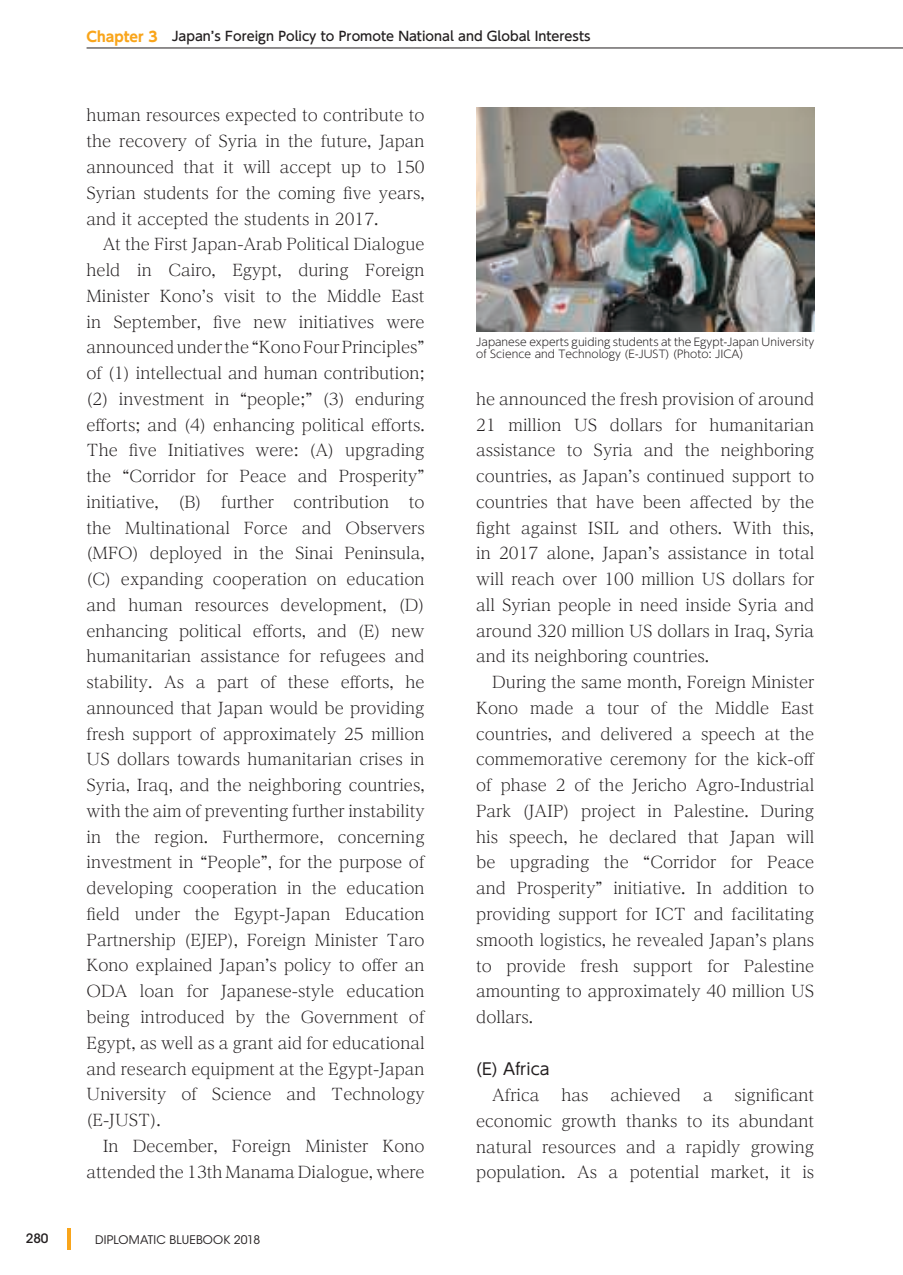
<style>
.page{position:relative;width:903px;height:1275px;background:#fff}
.page>*{position:absolute;margin:0;border:0;box-sizing:border-box;transform-origin:0 0}
.t1{font:300 16.1px/25.7px "Reim Pr 6 N";color:#231f20;text-align:justify}
.t2{font:16.1px "UD Shin Go Pr 6 N";color:#231f20}
.t3{font:500 12.95px "UD Shin Go Pr 6 N";color:#231f20}
.t4{font:500 12.95px "ITC Avant Garde Std";color:#231f20}
.t5{font:11.72px "ITC Avant Garde Std";letter-spacing:.015em;color:#231f20}
.t6{font:300 10.67px/13px "UD Shin Go Pr 6 N";color:#231f20}
.s1{font-weight:700;font-size:14px;color:#f9a51b}
</style>
<div class="page">
<img style="left:476px;top:107px;width:338px;height:225px">
<hr style="left:87px;top:48px;width:816px;height:1px;background:#231f20">
<hr style="left:67px;top:1228px;width:3px;height:21px;background:#f9a51b">
<p class="t3" style="left:87px;top:26px;width:505px"><span class="s1">Chapter 3　</span>Japan’s Foreign Policy to Promote National and Global Interests</p>
<p class="t1" style="left:87px;top:102px;width:340px">human resources expected to contribute to the recovery of Syria in the future, Japan announced that it will accept up to 150<br>Syrian students for the coming five years, and it accepted the students in 2017.</p>
<p class="t1" style="left:87px;top:231px;width:340px;text-indent:16px">At the First Japan-Arab Political Dialogue held in Cairo, Egypt, during Foreign Minister Kono’s visit to the Middle East in September, five new initiatives were announced under the “Kono Four Principles” of (1) intellectual and human contribution; (2) investment in “people;” (3) enduring efforts; and (4) enhancing political efforts.<br>The five Initiatives were: (A) upgrading the “Corridor for Peace and Prosperity” initiative, (B) further contribution to the Multinational Force and Observers (MFO) deployed in the Sinai Peninsula, (C) expanding cooperation on education and human resources development, (D) enhancing political efforts, and (E) new humanitarian assistance for refugees and stability. As a part of these efforts, he announced that Japan would be providing fresh support of approximately 25 million US dollars towards humanitarian crises in Syria, Iraq, and the neighboring countries, with the aim of preventing further instability in the region. Furthermore, concerning investment in “People”, for the purpose of developing cooperation in the education field under the Egypt-Japan Education Partnership (EJEP), Foreign Minister Taro Kono explained Japan’s policy to offer an ODA loan for Japanese-style education being introduced by the Government of Egypt, as well as a grant aid for educational and research equipment at the Egypt-Japan University of Science and Technology (E-JUST).</p>
<p class="t1" style="left:87px;top:1132px;width:340px;text-align:right">In December, Foreign Minister Kono attended the 13th Manama Dialogue, where</p>
<p class="t4" style="left:26px;top:1230px;width:24px">280</p>
<p class="t5" style="left:95px;top:1232px;width:166px">DIPLOMATIC BLUEBOOK 2018</p>
<p class="t6" style="left:476px;top:335px;width:340px">Japanese experts guiding students at the Egypt-Japan University of Science and Technology (E-JUST) (Photo: JICA)</p>
<p class="t1" style="left:476px;top:385px;width:340px">he announced the fresh provision of around 21 million US dollars for humanitarian assistance to Syria and the neighboring countries, as Japan’s continued support to countries that have been affected by the fight against ISIL and others. With this, in 2017 alone, Japan’s assistance in total will reach over 100 million US dollars for all Syrian people in need inside Syria and around 320 million US dollars in Iraq, Syria and its neighboring countries.</p>
<p class="t1" style="left:476px;top:669px;width:340px;text-indent:16px">During the same month, Foreign Minister Kono made a tour of the Middle East countries, and delivered a speech at the commemorative ceremony for the kick-off of phase 2 of the Jericho Agro-Industrial Park (JAIP) project in Palestine. During his speech, he declared that Japan will be upgrading the “Corridor for Peace and Prosperity” initiative. In addition to providing support for ICT and facilitating smooth logistics, he revealed Japan’s plans to provide fresh support for Palestine amounting to approximately 40 million US dollars.</p>
<p class="t2" style="left:476px;top:1056px;width:75px">(E) Africa</p>
<p class="t1" style="left:492px;top:1082px;width:49px">Africa</p>
<p class="t1" style="left:561px;top:1082px;width:28px">has</p>
<p class="t1" style="left:610px;top:1082px;width:72px">achieved</p>
<p class="t1" style="left:703px;top:1082px;width:11px">a</p>
<p class="t1" style="left:476px;top:1082px;width:340px;text-indent:258px">significant economic growth thanks to its abundant natural resources and a rapidly growing population. As a potential market, it is</p>
</div>
